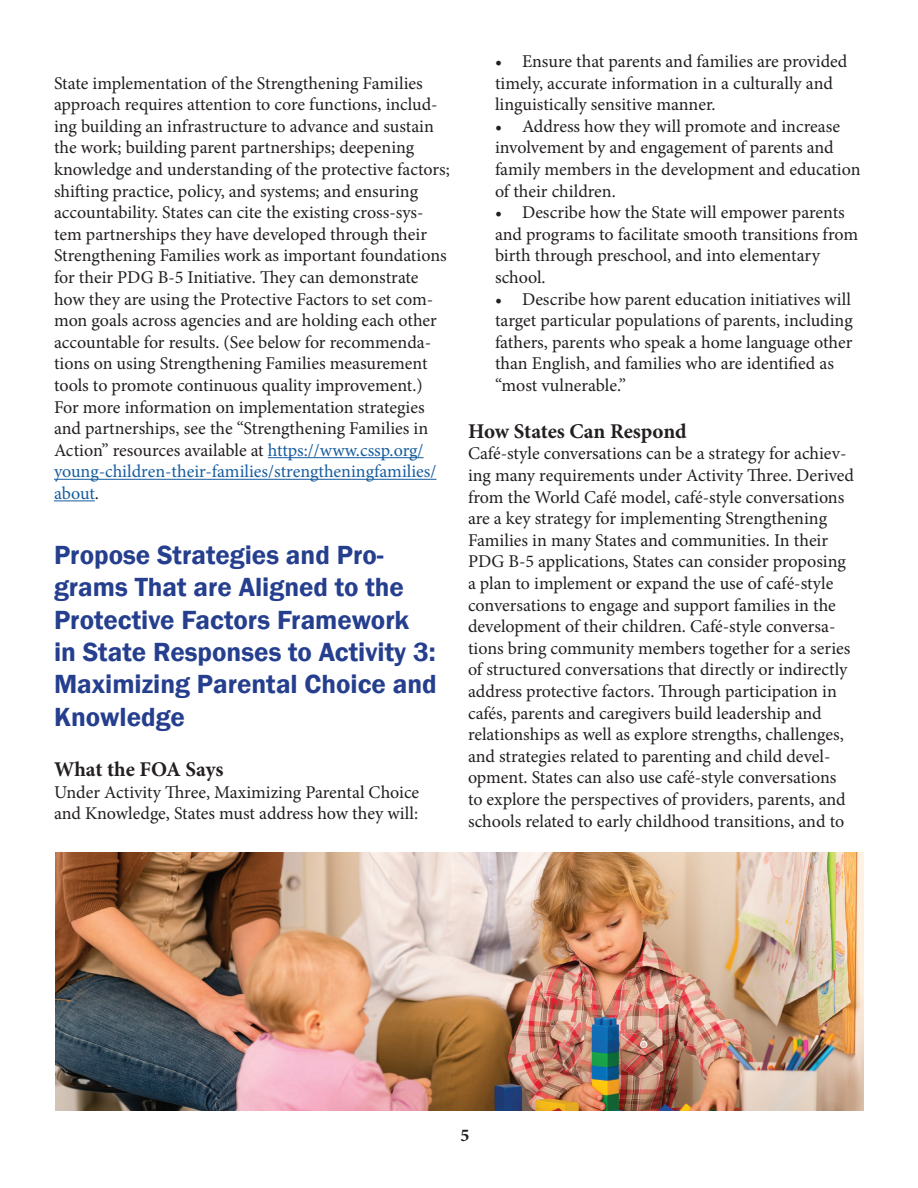
<style>
.page{position:relative;width:918px;height:1188px;background:#fff}
.page>*{position:absolute;margin:0;border:0;box-sizing:border-box;transform-origin:0 0}
.t1{font:600 27px/32.4px "Franklin Gothic";color:#253f8e}
.t2{font:700 21px "Minion Pro";letter-spacing:-.005em;color:#231f20}
.t3{font:18px/21.6px "Minion Pro";color:#231f20}
.t4{font:700 18px "Minion Pro";color:#231f20}
.s1{color:#175d9e}
</style>
<div class="page">
<hr style="left:268px;top:457px;width:156px;height:1px;background:#175d9e">
<hr style="left:54px;top:479px;width:383px;height:1px;background:#175d9e">
<hr style="left:54px;top:500px;width:41px;height:1px;background:#175d9e">
<img style="left:56px;top:852px;width:808px;height:258px">
<p class="t3" style="left:54px;top:72px;width:397px">State implementation of the Strengthening Families approach requires attention to core functions, includ&shy;ing building an infrastructure to advance and sustain the work; building parent partnerships; deepening knowledge and understanding of the protective factors; shifting practice, policy, and systems; and ensuring accountability. States can cite the existing cross-sys&shy;tem partnerships they have developed through their Strengthening Families work as important foundations for their PDG B-5 Initiative. They can demonstrate how they are using the Protective Factors to set com&shy;mon goals across agencies and are holding each other accountable for results. (See below for recommenda&shy;tions on using Strengthening Families measurement tools to promote continuous quality improvement.)<br>For more information on implementation strategies and partnerships, see the “Strengthening Families in Action” resources available at <span class="s1">https://www.cssp.org/ young-children-their-families/strengtheningfamilies/ about</span>.</p>
<h1 class="t1" style="left:54px;top:539px;width:384px">Propose Strategies and Pro&shy;grams That are Aligned to the<br>Protective Factors Framework in State Responses to Activity 3:<br>Maximizing Parental Choice and<br>Knowledge</h1>
<p class="t2" style="left:54px;top:755px;width:171px">What the FOA Says</p>
<p class="t3" style="left:54px;top:781px;width:367px">Under Activity Three, Maximizing Parental Choice and Knowledge, States must address how they will:</p>
<p class="t3" style="left:495px;top:51px;width:354px">• Ensure that parents and families are provided timely, accurate information in a culturally and linguistically sensitive manner.</p>
<p class="t3" style="left:495px;top:115px;width:367px">• Address how they will promote and increase involvement by and engagement of parents and family members in the development and education of their children.</p>
<p class="t3" style="left:495px;top:202px;width:365px">• Describe how the State will empower parents and programs to facilitate smooth transitions from birth through preschool, and into elementary school.</p>
<p class="t3" style="left:495px;top:288px;width:359px">• Describe how parent education initiatives will target particular populations of parents, including fathers, parents who speak a home language other than English, and families who are identified as “most vulnerable.”</p>
<p class="t2" style="left:468px;top:416px;width:220px">How States Can Respond</p>
<p class="t3" style="left:468px;top:443px;width:388px">Café-style conversations can be a strategy for achiev&shy;ing many requirements under Activity Three. Derived from the World Café model, café-style conversations are a key strategy for implementing Strengthening Families in many States and communities. In their PDG B-5 applications, States can consider proposing a plan to implement or expand the use of café-style conversations to engage and support families in the development of their children. Café-style conversa&shy;tions bring community members together for a series of structured conversations that directly or indirectly address protective factors. Through participation in cafés, parents and caregivers build leadership and relationships as well as explore strengths, challenges, and strategies related to parenting and child devel&shy;opment. States can also use café-style conversations to explore the perspectives of providers, parents, and schools related to early childhood transitions, and to</p>
<p class="t4" style="left:460px;top:1122px;width:10px">5</p>
</div>
